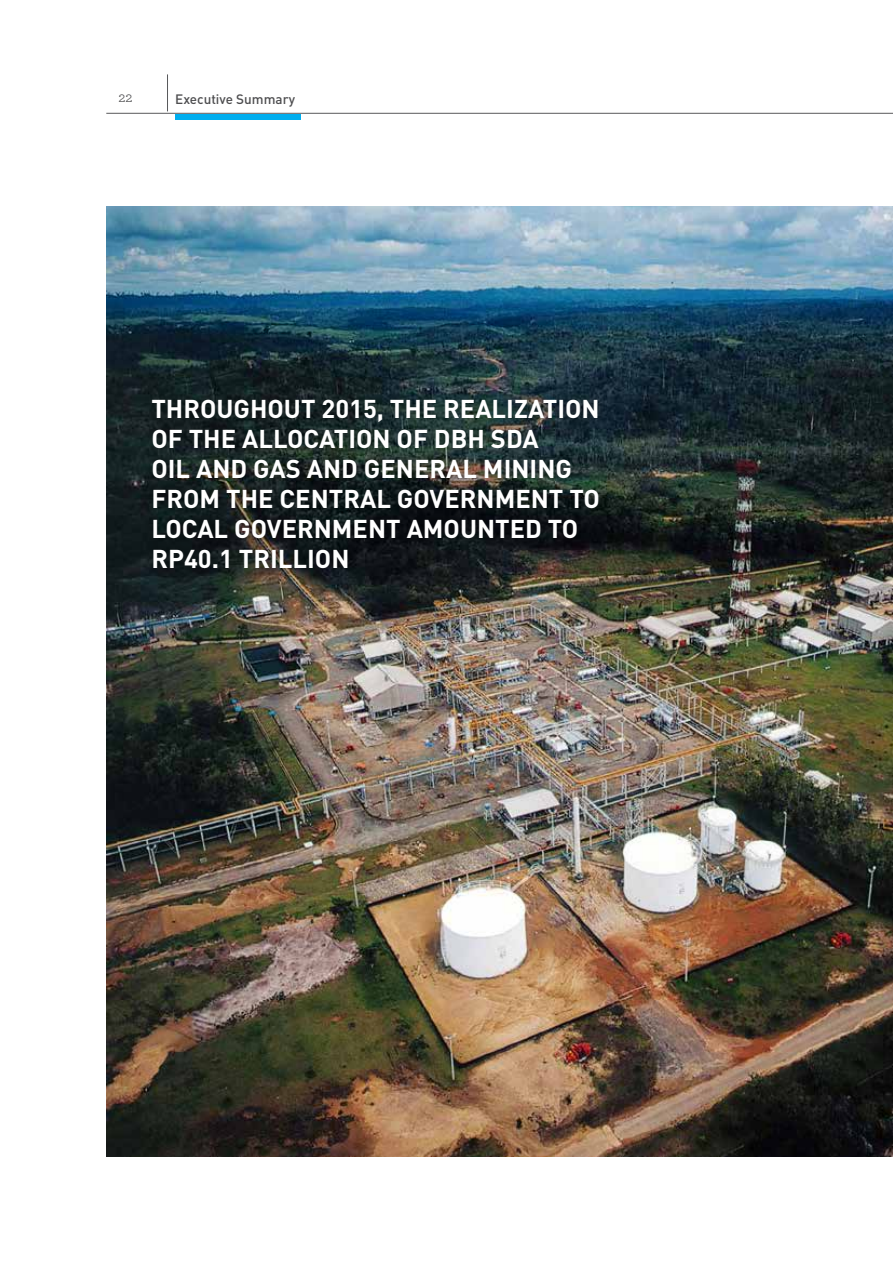
<style>
.page{position:relative;width:893px;height:1263px;background:#fff}
.page>*{position:absolute;margin:0;border:0;box-sizing:border-box;transform-origin:0 0}
.t1{font:700 25.5px "DIN";color:#fff}
.t2{font:15px "Archer Pro";color:#4d4d4f}
.t3{font:500 13.5px "DIN";color:#4d4d4f}
</style>
<div class="page">
<img style="left:106px;top:206px;width:787px;height:951px">
<div style="left:143px;top:391px;width:464px;height:186px;background:#000;opacity:.53"></div>
<div style="left:176px;top:114px;width:125px;height:6px;background:#00aeef"></div>
<hr style="left:106px;top:113px;width:787px;height:1px;background:#58595b">
<hr style="left:167px;top:74px;width:1px;height:37px;background:#58595b">
<p class="t2" style="left:118px;top:87px;width:16px">22</p>
<p class="t3" style="left:175px;top:90px;width:121px">Executive Summary</p>
<p class="t1" style="left:151px;top:392px;width:32px">THROUGHOUT</p>
<p class="t1" style="left:321px;top:392px;width:85px">2015, THE</p>
<p class="t1" style="left:443px;top:392px;width:15px">REALI</p>
<p class="t1" style="left:514px;top:392px;width:29px">ZATION</p>
<p class="t1" style="left:151px;top:422px;width:54px">OF THE</p>
<p class="t1" style="left:242px;top:422px;width:16px">ALLOCATION</p>
<p class="t1" style="left:397px;top:422px;width:54px">OF DBH</p>
<p class="t1" style="left:491px;top:422px;width:17px">SDA</p>
<p class="t1" style="left:151px;top:452px;width:14px">OIL</p>
<p class="t1" style="left:196px;top:452px;width:18px">AND</p>
<p class="t1" style="left:253px;top:452px;width:16px">GAS</p>
<p class="t1" style="left:307px;top:452px;width:18px">AND</p>
<p class="t1" style="left:364px;top:452px;width:17px">GENERAL</p>
<p class="t1" style="left:483px;top:452px;width:16px">MINING</p>
<p class="t1" style="left:151px;top:482px;width:18px">FROM</p>
<p class="t1" style="left:226px;top:482px;width:17px">THE</p>
<p class="t1" style="left:279px;top:482px;width:17px">CENTRAL</p>
<p class="t1" style="left:397px;top:482px;width:18px">GOVERNMENT</p>
<p class="t1" style="left:569px;top:482px;width:16px">TO</p>
<p class="t1" style="left:151px;top:512px;width:16px">LOCAL</p>
<p class="t1" style="left:234px;top:512px;width:18px">GOVERNMENT</p>
<p class="t1" style="left:407px;top:512px;width:18px">AMOUNTED</p>
<p class="t1" style="left:548px;top:512px;width:16px">TO</p>
<p class="t1" style="left:151px;top:542px;width:102px">RP40.1 TRILLION</p>
</div>
